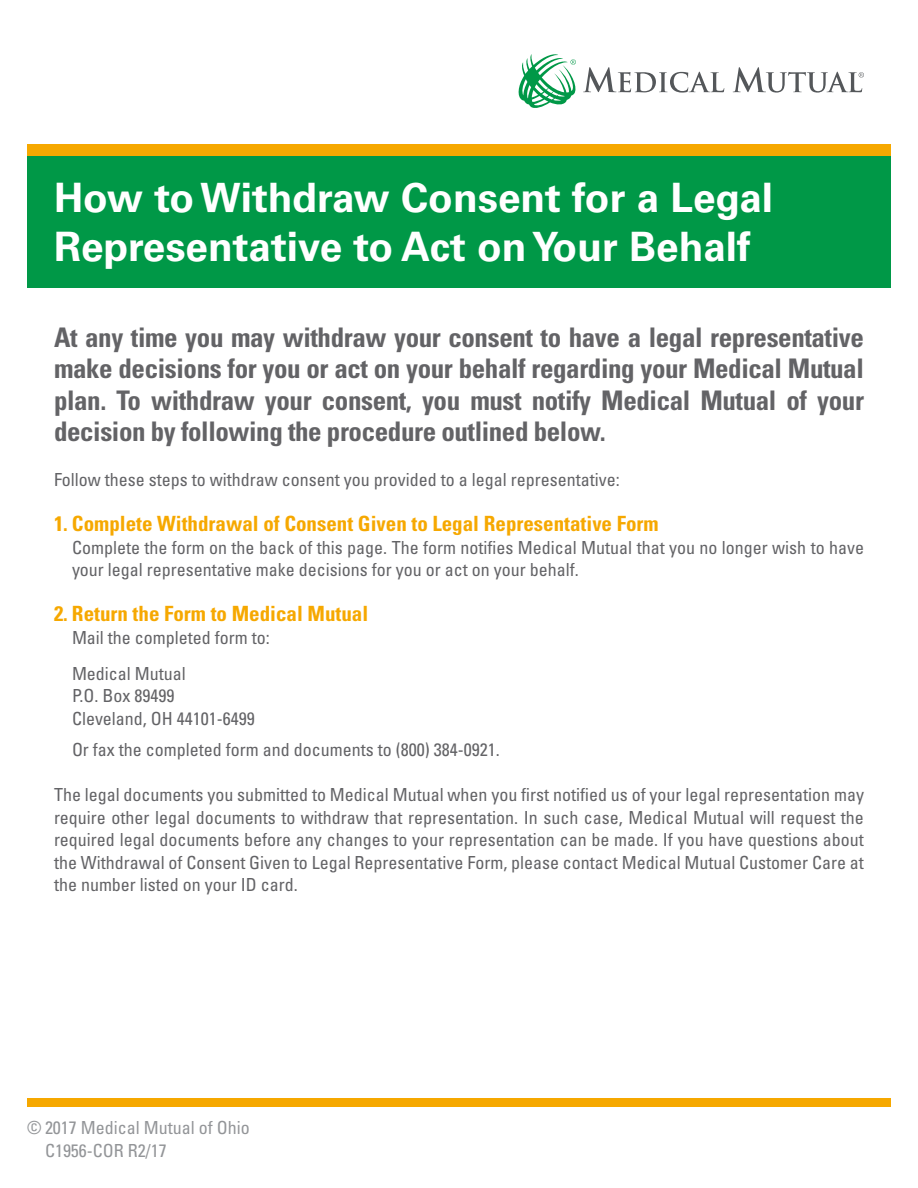
<style>
.page{position:relative;width:918px;height:1188px;background:#fff}
.page>*{position:absolute;margin:0;border:0;box-sizing:border-box;transform-origin:0 0}
.t1{font:700 40.5px/49.5px "Univers";color:#fff}
.t2{font:700 condensed 27px/31.5px "Univers";letter-spacing:-.015em;color:#636366;text-align:justify}
.t3{font:700 condensed 21px "Univers";color:#f6a800}
.t4{font:condensed 18px/22.5px "Univers";color:#636366}
.t5{font:condensed 18px "Univers";color:#939598}
</style>
<div class="page">
<div style="left:27px;top:156px;width:864px;height:132px;background:#009847"></div>
<div style="left:27px;top:144px;width:864px;height:12px;background:#f6a800"></div>
<div style="left:27px;top:1098px;width:864px;height:9px;background:#f6a800"></div>
<svg style="left:733px;top:67px;width:131px;height:26px"></svg>
<svg style="left:519px;top:54px;width:205px;height:54px"></svg>
<p class="t1" style="left:54px;top:173px;width:721px">How to Withdraw Consent for a Legal<br>Representative to Act on Your Behalf</p>
<p class="t2" style="left:54px;top:321px;width:812px">At any time you may withdraw your consent to have a legal representative make decisions for you or act on your behalf regarding your Medical Mutual plan. To withdraw your consent, you must notify Medical Mutual of your decision by following the procedure outlined below.</p>
<p class="t4" style="left:54px;top:468px;width:567px">Follow these steps to withdraw consent you provided to a legal representative:</p>
<p class="t3" style="left:54px;top:511px;width:606px">1. Complete Withdrawal of Consent Given to Legal Representative Form</p>
<p class="t4" style="left:72px;top:536px;width:794px">Complete the form on the back of this page. The form notifies Medical Mutual that you no longer wish to have your legal representative make decisions for you or act on your behalf.</p>
<p class="t3" style="left:54px;top:601px;width:316px">2. Return the Form to Medical Mutual</p>
<p class="t4" style="left:72px;top:626px;width:199px">Mail the completed form to:</p>
<p class="t4" style="left:72px;top:662px;width:115px">Medical Mutual</p>
<p class="t4" style="left:72px;top:684px;width:104px">P.O. Box 89499</p>
<p class="t4" style="left:72px;top:707px;width:184px">Cleveland, OH 44101-6499</p>
<p class="t4" style="left:72px;top:738px;width:429px">Or fax the completed form and documents to (800) 384-0921.</p>
<p class="t4" style="left:54px;top:783px;width:812px;text-align:justify">The legal documents you submitted to Medical Mutual when you first notified us of your legal representation may require other legal documents to withdraw that representation. In such case, Medical Mutual will request the required legal documents before any changes to your representation can be made. If you have questions about the Withdrawal of Consent Given to Legal Representative Form, please contact Medical Mutual Customer Care at the number listed on your ID card.</p>
<p class="t5" style="left:27px;top:1116px;width:224px">© 2017 Medical Mutual of Ohio</p>
<p class="t5" style="left:45px;top:1139px;width:123px">C1956-COR R2/17</p>
</div>
